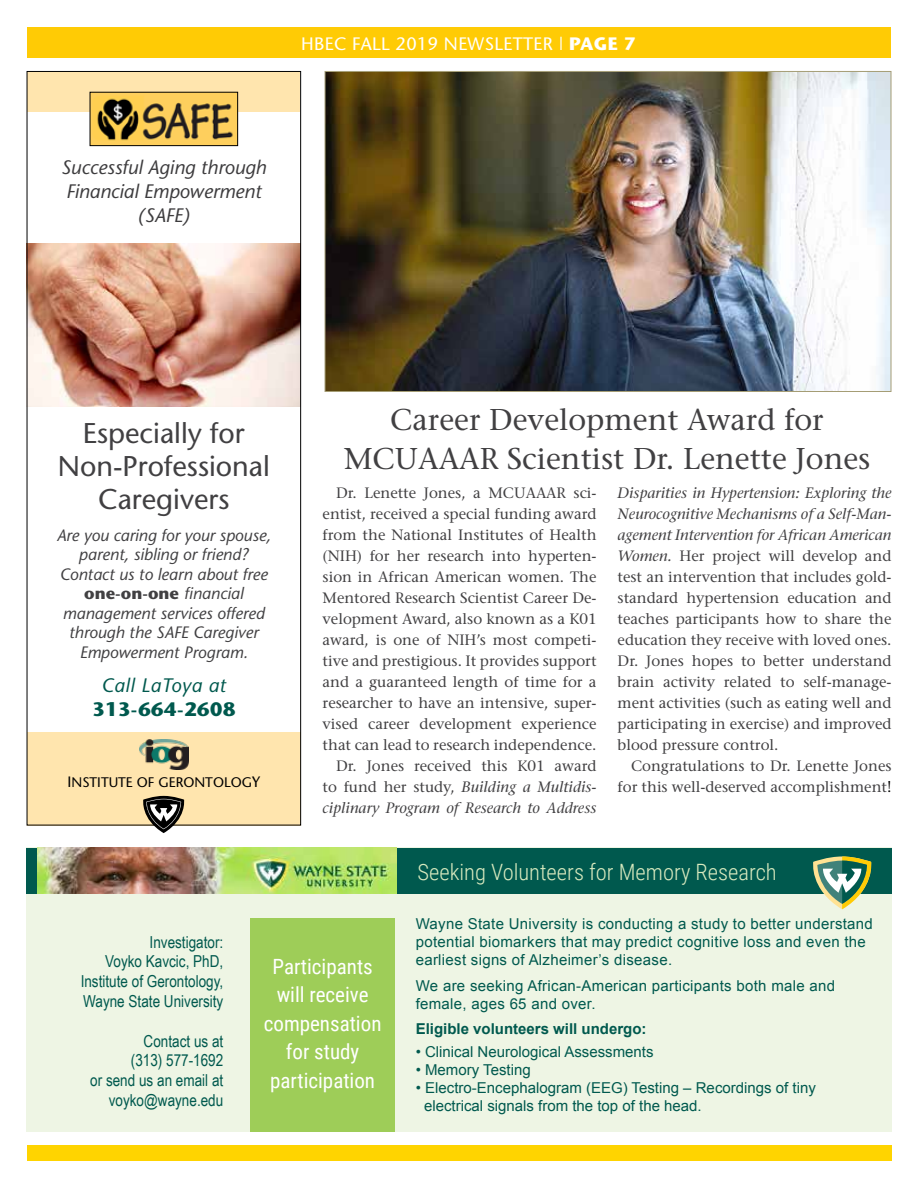
<style>
.page{position:relative;width:918px;height:1188px;background:#fff}
.page>*{position:absolute;margin:0;border:0;box-sizing:border-box;transform-origin:0 0}
.t1{font:30px/39px "Stone Serif";color:#414042;text-align:center}
.t2{font:28.5px/33px "Stone Sans";color:#414042;text-align:center}
.t3{font:300 22.5px "Roboto Condensed";color:#d9eabf}
.t4{font:21px/28.5px "Roboto Condensed";color:#fff;text-align:center}
.t5{font:italic 19.5px/24px "Stone Sans";color:#3d3c3e;text-align:center}
.t6{font:italic 19.5px "Stone Sans";letter-spacing:.03em;color:#00594e}
.t7{font:700 19.5px "Stone Sans";letter-spacing:.03em;color:#00594e}
.t8{font:18px "Stone Sans";letter-spacing:.02em;color:#fff}
.t9{font:italic 16.5px/19.5px "Stone Sans";color:#414042;text-align:center}
.t10{font:16.5px/19.8px "Arial Narrow";color:#00594e;text-align:right}
.t11{font:15px/21px "Stone Serif";color:#414042;text-align:right}
.t12{font:15px/18px "Arial";letter-spacing:.02em;color:#00594e}
.t13{font:15px/18px "Arial";color:#00594e}
.t14{font:700 15px "Arial";color:#00594e}
.t15{font:13.8px "Stone Sans";color:#000}
.s1{font-weight:700}
.s2{font-weight:700;font-style:normal}
.s3{font-size:15px}
.s4{font-style:italic}
.s5{color:#000}
</style>
<div class="page">
<div style="left:28px;top:71px;width:272px;height:41px;background:#ffe5ae"></div>
<img style="left:29px;top:243px;width:270px;height:163px">
<div style="left:26px;top:848px;width:866px;height:284px;background:#ecf4e0"></div>
<div style="left:26px;top:848px;width:866px;height:45px;background:#00594e"></div>
<div style="left:250px;top:918px;width:144px;height:214px;background:#9ecd58"></div>
<div style="left:27px;top:27px;width:864px;height:30px;background:#ffcb05"></div>
<div style="left:27px;top:1146px;width:865px;height:15px;background:#ffd400"></div>
<img style="left:327px;top:73px;width:562px;height:317px">
<img style="left:38px;top:848px;width:358px;height:45px">
<div style="left:27px;top:732px;width:273px;height:93px;background:#ffe5ae"></div>
<img style="left:139px;top:740px;width:49px;height:29px">
<svg style="left:143px;top:796px;width:42px;height:37px"></svg>
<img style="left:92px;top:94px;width:144px;height:50px">
<div style="left:90px;top:92px;width:148px;height:54px;border:1px solid #000"></div>
<svg style="left:813px;top:856px;width:58px;height:53px"></svg>
<p class="t8" style="left:301px;top:33px;width:336px">HBEC FALL 2019 NEWSLETTER | <span class="s1">PAGE 7</span></p>
<h3 class="t5" style="left:61px;top:155px;width:207px">Successful Aging through<br>Financial Empowerment (SAFE)</h3>
<h2 class="t2" style="left:58px;top:416px;width:214px">Especially for<br>Non-Professional<br>Caregivers</h2>
<p class="t9" style="left:57px;top:525px;width:216px">Are you caring for your spouse, parent, sibling or friend?<br>Contact us to learn about free <span class="s2">one-on-one</span> financial management services offered through the SAFE Caregiver<br>Empowerment Program.</p>
<h3 class="t6" style="left:102px;top:673px;width:126px">Call LaToya at</h3>
<h3 class="t7" style="left:92px;top:696px;width:144px">313-664-2608</h3>
<p class="t15" style="left:68px;top:774px;width:194px"><span class="s3">I</span>NSTITUTE OF GERONTOLOG<span class="s3">Y</span></p>
<h1 class="t1" style="left:344px;top:400px;width:528px">Career Development Award for<br>MCUAAAR Scientist Dr. Lenette Jones</h1>
<p class="t11" style="left:618px;top:482px;width:276px;text-align:justify"><span class="s4">Disparities in Hypertension: Exploring the Neurocognitive Mechanisms of a Self-Man&shy;agement Intervention for African American Women.</span> Her project will develop and test an intervention that includes gold&shy;standard hypertension education and teaches participants how to share the education they receive with loved ones.<br>Dr. Jones hopes to better understand brain activity related to self-manage&shy;ment activities (such as eating well and participating in exercise) and improved blood pressure control.</p>
<p class="t11" style="left:618px;top:755px;width:276px">Congratulations to Dr. Lenette Jones for this well-deserved accomplishment<span class="s5">!</span></p>
<p class="t11" style="left:323px;top:482px;width:276px">Dr. Lenette Jones, a MCUAAAR sci&shy;entist, received a special funding award from the National Institutes of Health (NIH) for her research into hyperten&shy;sion in African American women. The Mentored Research Scientist Career De&shy;velopment Award, also known as a K01 award, is one of NIH’s most competi&shy;tive and prestigious. It provides support and a guaranteed length of time for a researcher to have an intensive, super&shy;vised career development experience that can lead to research independence.<br>Dr. Jones received this K01 award to fund her study, <span class="s4">Building a Multidis&shy;ciplinary Program of Research to Address</span></p>
<h3 class="t3" style="left:418px;top:856px;width:361px">Seeking Volunteers for Memory Research</h3>
<p class="t10" style="left:81px;top:931px;width:144px">Investigator:<br>Voyko Kavcic, PhD,<br>Institute of Gerontology,<br>Wayne State University</p>
<p class="t10" style="left:90px;top:1030px;width:135px">Contact us at<br>(313) 577-1692<br>or send us an email at voyko@wayne.edu</p>
<h3 class="t4" style="left:264px;top:951px;width:119px">Participants will receive compensation for study participation</h3>
<p class="t12" style="left:416px;top:915px;width:459px">Wayne State University is conducting a study to better understand potential biomarkers that may predict cognitive loss and even the earliest signs of Alzheimer’s disease.</p>
<p class="t12" style="left:416px;top:977px;width:421px">We are seeking African-American participants both male and female, ages 65 and over.</p>
<p class="t14" style="left:416px;top:1019px;width:232px">Eligible volunteers will undergo:</p>
<p class="t13" style="left:416px;top:1043px;width:239px">• Clinical Neurological Assessments</p>
<p class="t13" style="left:416px;top:1061px;width:117px">• Memory Testing</p>
<p class="t13" style="left:424px;top:1079px;width:393px;text-indent:-8px">• Electro-Encephalogram (EEG) Testing – Recordings of tiny electrical signals from the top of the head.</p>
</div>
